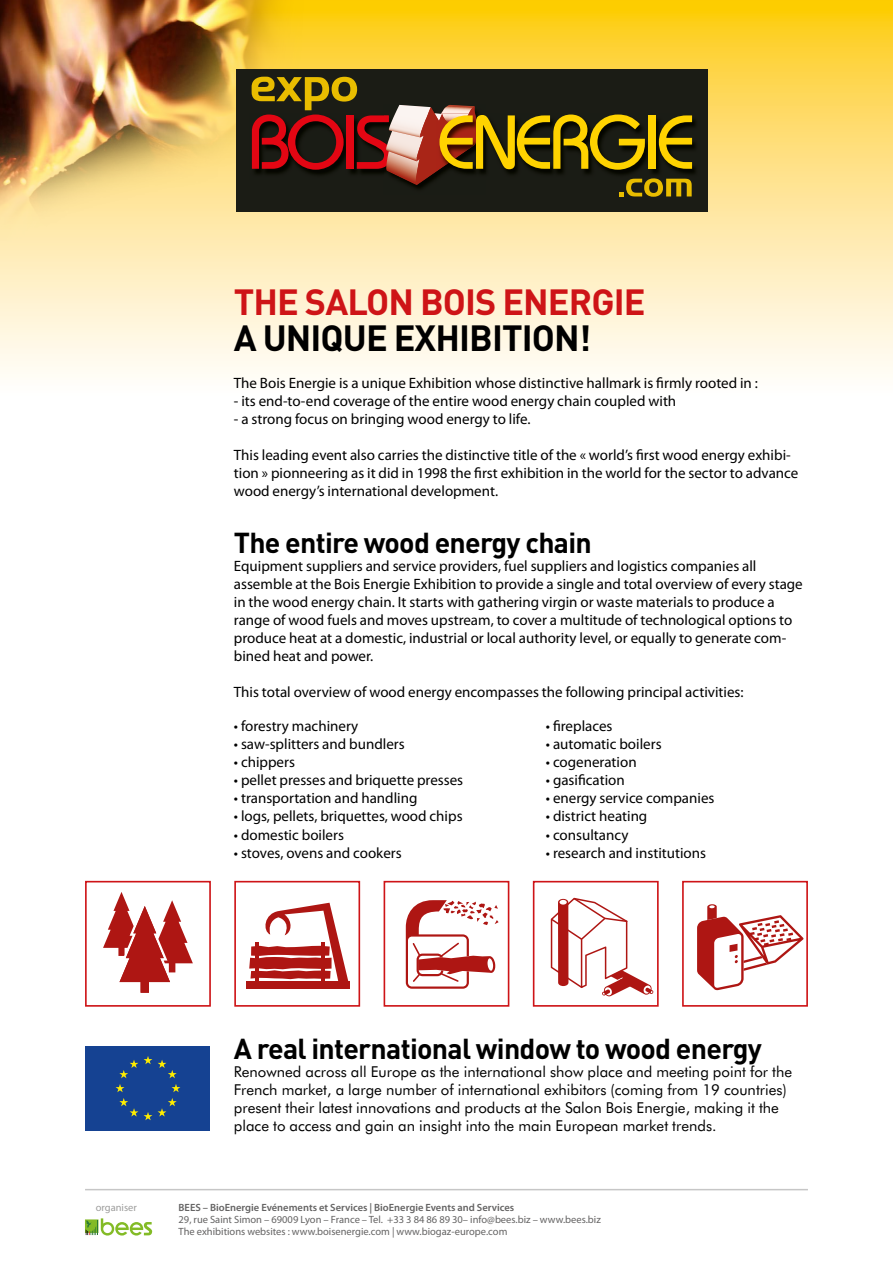
<style>
.page{position:relative;width:893px;height:1263px;background:#fff}
.page>*{position:absolute;margin:0;border:0;box-sizing:border-box;transform-origin:0 0}
.sous-titre_gros_roug{font:700 36px/36px "DIN";letter-spacing:-.025em;color:#ce1417}
.sous-titre_noir_book{font:700 28.5px "DIN";letter-spacing:-.025em;color:#000}
.contenu_myriad_10{font:15px/18px "Myriad Pro";color:#000}
.contenu_Futura_bk_10{font:15px/18px "Futura BT";color:#000}
.t1{font:10.5px/12px "Myriad Pro";color:#646363}
.t2{font:600 10.5px "Myriad Pro";color:#646363}
.t3{font:10.5px "Myriad Pro";color:#9d9d9c}
.s1{color:#000}
</style>
<div class="page">
<svg style="left:0;top:0;width:893px;height:374px"></svg>
<img style="left:0;top:0;width:354px;height:313px">
<div style="left:236px;top:69px;width:472px;height:143px;background:#1b1c15"></div>
<img style="left:692px;top:116px;width:4px;height:58px">
<svg style="left:252px;top:77px;width:440px;height:120px"></svg>
<svg style="left:85px;top:1218px;width:67px;height:17px"></svg>
<hr style="left:85px;top:1189px;width:723px;height:1px;background:#c6c6c6">
<svg style="left:103px;top:892px;width:90px;height:101px"></svg>
<div style="left:85px;top:881px;width:126px;height:126px;border:2px solid #ce1417"></div>
<div style="left:247px;top:981px;width:103px;height:7px;background:#ae1613"></div>
<svg style="left:249px;top:903px;width:99px;height:78px"></svg>
<hr style="left:255px;top:942px;width:3px;height:41px;background:#ae1613">
<hr style="left:321px;top:942px;width:4px;height:41px;background:#ae1613">
<div style="left:234px;top:881px;width:126px;height:126px;border:2px solid #ce1417"></div>
<svg style="left:406px;top:900px;width:93px;height:89px"></svg>
<div style="left:384px;top:881px;width:125px;height:126px;border:2px solid #ce1417"></div>
<svg style="left:551px;top:898px;width:102px;height:98px"></svg>
<div style="left:533px;top:881px;width:126px;height:126px;border:2px solid #ce1417"></div>
<svg style="left:697px;top:904px;width:106px;height:86px"></svg>
<div style="left:682px;top:881px;width:126px;height:126px;border:2px solid #ce1417"></div>
<div style="left:86px;top:1046px;width:124px;height:85px;background:#154292"></div>
<svg style="left:144px;top:1056px;width:8px;height:8px"></svg>
<svg style="left:119px;top:1060px;width:19px;height:18px"></svg>
<svg style="left:116px;top:1084px;width:8px;height:8px"></svg>
<svg style="left:119px;top:1098px;width:19px;height:18px"></svg>
<svg style="left:144px;top:1112px;width:8px;height:8px"></svg>
<svg style="left:158px;top:1098px;width:19px;height:18px"></svg>
<svg style="left:172px;top:1084px;width:8px;height:8px"></svg>
<svg style="left:158px;top:1060px;width:19px;height:18px"></svg>
<p class="sous-titre_gros_roug" style="left:234px;top:282px;width:413px">THE SALON BOIS ENERGIE<br><span class="s1">A UNIQUE EXHIBITION!</span></p>
<p class="contenu_myriad_10" style="left:234px;top:374px;width:526px">The Bois Energie is a unique Exhibition whose distinctive hallmark is firmly rooted in :</p>
<p class="contenu_myriad_10" style="left:234px;top:392px;width:444px">- its end-to-end coverage of the entire wood energy chain coupled with</p>
<p class="contenu_myriad_10" style="left:234px;top:410px;width:298px">- a strong focus on bringing wood energy to life.</p>
<p class="contenu_myriad_10" style="left:234px;top:446px;width:566px">This leading event also carries the distinctive title of the « world’s first wood energy exhibi&shy;tion » pionneering as it did in 1998 the first exhibition in the world for the sector to advance wood energy’s international development.</p>
<p class="sous-titre_noir_book" style="left:234px;top:524px;width:359px">The entire wood energy chain</p>
<p class="contenu_myriad_10" style="left:234px;top:556px;width:570px">Equipment suppliers and service providers, fuel suppliers and logistics companies all assemble at the Bois Energie Exhibition to provide a single and total overview of every stage in the wood energy chain. It starts with gathering virgin or waste materials to produce a range of wood fuels and moves upstream, to cover a multitude of technological options to produce heat at a domestic, industrial or local authority level, or equally to generate com&shy;bined heat and power.</p>
<p class="contenu_myriad_10" style="left:234px;top:682px;width:511px">This total overview of wood energy encompasses the following principal activities:</p>
<p class="contenu_myriad_10" style="left:234px;top:717px;width:126px">• forestry machinery</p>
<p class="contenu_myriad_10" style="left:234px;top:735px;width:172px">• saw-splitters and bundlers</p>
<p class="contenu_myriad_10" style="left:234px;top:753px;width:63px">• chippers</p>
<p class="contenu_myriad_10" style="left:234px;top:771px;width:231px">• pellet presses and briquette presses</p>
<p class="contenu_myriad_10" style="left:234px;top:789px;width:185px">• transportation and handling</p>
<p class="contenu_myriad_10" style="left:234px;top:807px;width:230px">• logs, pellets, briquettes, wood chips</p>
<p class="contenu_myriad_10" style="left:234px;top:825px;width:112px">• domestic boilers</p>
<p class="contenu_myriad_10" style="left:234px;top:843px;width:169px">• stoves, ovens and cookers</p>
<p class="contenu_myriad_10" style="left:546px;top:717px;width:68px">• fireplaces</p>
<p class="contenu_myriad_10" style="left:546px;top:735px;width:117px">• automatic boilers</p>
<p class="contenu_myriad_10" style="left:546px;top:753px;width:92px">• cogeneration</p>
<p class="contenu_myriad_10" style="left:546px;top:771px;width:80px">• gasification</p>
<p class="contenu_myriad_10" style="left:546px;top:789px;width:170px">• energy service companies</p>
<p class="contenu_myriad_10" style="left:546px;top:807px;width:103px">• district heating</p>
<p class="contenu_myriad_10" style="left:546px;top:825px;width:84px">• consultancy</p>
<p class="contenu_myriad_10" style="left:546px;top:843px;width:162px">• research and institutions</p>
<p class="t3" style="left:96px;top:1201px;width:43px">organiser</p>
<p class="sous-titre_noir_book" style="left:234px;top:1030px;width:530px">A real international window to wood energy</p>
<p class="contenu_Futura_bk_10" style="left:234px;top:1062px;width:560px">Renowned across all Europe as the international show place and meeting point for the French market, a large number of international exhibitors (coming from 19 countries) present their latest innovations and products at the Salon Bois Energie, making it the place to access and gain an insight into the main European market trends.</p>
<p class="t2" style="left:179px;top:1201px;width:337px">BEES – BioEnergie Evénements et Services | BioEnergie Events and Services</p>
<p class="t1" style="left:179px;top:1213px;width:424px">29, rue Saint Simon – 69009 Lyon – France – Tel. +33 3 84 86 89 30– info@bees.biz – www.bees.biz<br>The exhibitions websites : www.boisenergie.com | www.biogaz-europe.com</p>
</div>
